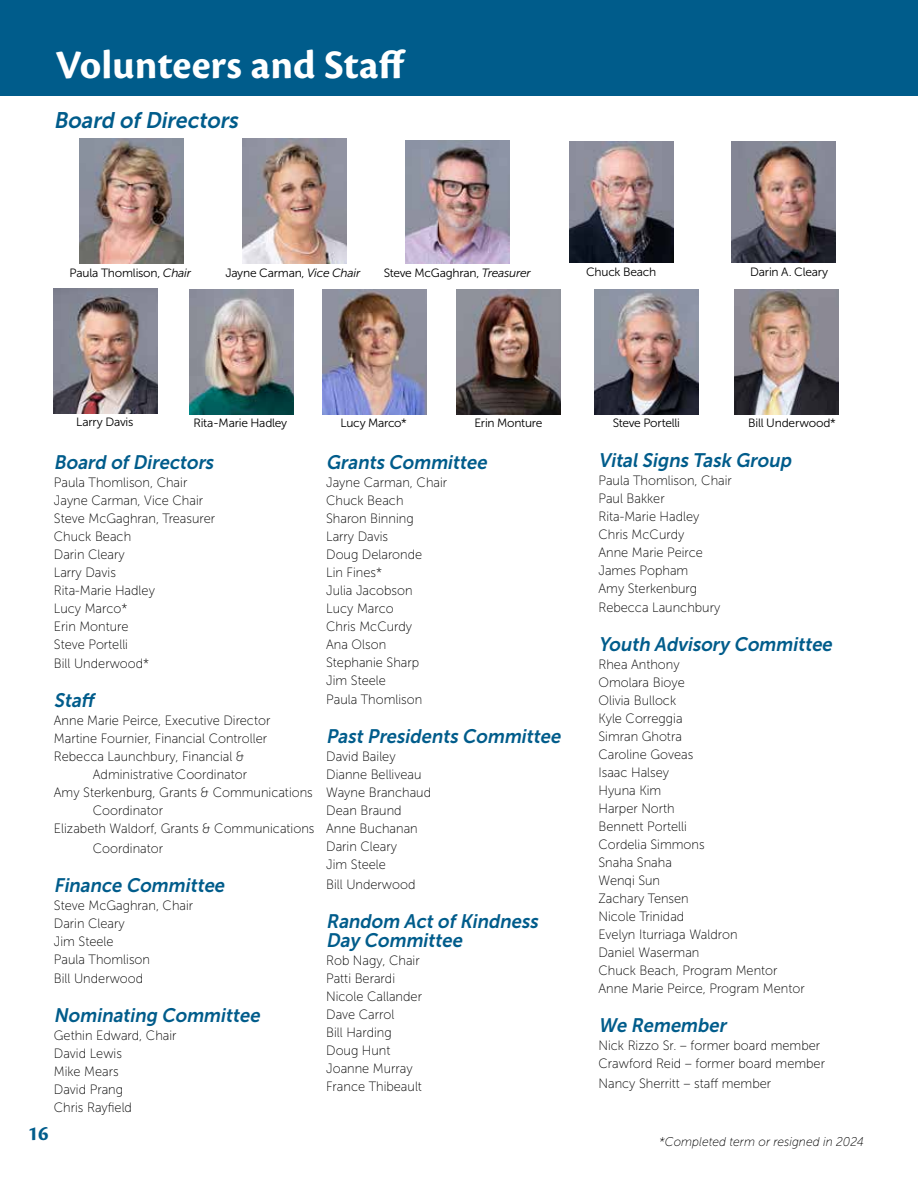
<style>
.page{position:relative;width:918px;height:1188px;background:#fff}
.page>*{position:absolute;margin:0;border:0;box-sizing:border-box;transform-origin:0 0}
.t1{font:700 42px "Cronos Pro";color:#fff}
.t2{font:italic 22.5px "Museo Sans 700";color:#005c8b;scale:.95 1}
.t3{font:700 21px "Cronos Pro";color:#005c8b}
.t4{font:italic 19.5px/19.5px "Museo Sans 700";color:#005c8b;scale:.95 1}
.t5{font:13.5px/18px "Museo Sans 100";color:#000;scale:.95 1}
.t6{font:italic 12.6px "Museo Sans 100";color:#000;scale:.95 1}
.t7{font:12px "Museo Sans 300";letter-spacing:-.02em;color:#000}
.s1{font-style:italic}
</style>
<div class="page">
<div style="left:0;top:0;width:918px;height:95px;background:#005c8b"></div>
<img style="left:79px;top:139px;width:104px;height:125px">
<img style="left:54px;top:289px;width:104px;height:124px">
<img style="left:242px;top:139px;width:104px;height:125px">
<img style="left:406px;top:141px;width:103px;height:123px">
<img style="left:594px;top:289px;width:104px;height:125px">
<img style="left:569px;top:142px;width:104px;height:121px">
<img style="left:732px;top:142px;width:104px;height:121px">
<img style="left:457px;top:289px;width:104px;height:125px">
<img style="left:190px;top:289px;width:104px;height:125px">
<img style="left:323px;top:289px;width:104px;height:125px">
<img style="left:734px;top:289px;width:104px;height:125px">
<h1 class="t1" style="left:55px;top:41px;width:352px">Volunteers and Staff</h1>
<h2 class="t2" style="left:54px;top:108px;width:200px">Board ofDirectors</h2>
<p class="t7" style="left:70px;top:266px;width:123px">Paula Thomlison, <span class="s1">Chair</span></p>
<p class="t7" style="left:225px;top:266px;width:136px">Jayne Carman, <span class="s1">Vice Chair</span></p>
<p class="t7" style="left:384px;top:266px;width:148px">Steve McGaghran, <span class="s1">Treasurer</span></p>
<p class="t7" style="left:586px;top:265px;width:72px">Chuck Beach</p>
<p class="t7" style="left:750px;top:265px;width:79px">Darin A. Cleary</p>
<p class="t7" style="left:76px;top:416px;width:59px">Larry Davis</p>
<p class="t7" style="left:194px;top:417px;width:95px">Rita-Marie Hadley</p>
<p class="t7" style="left:340px;top:417px;width:68px">Lucy Marco*</p>
<p class="t7" style="left:474px;top:417px;width:69px">Erin Monture</p>
<p class="t7" style="left:613px;top:417px;width:69px">Steve Portelli</p>
<p class="t7" style="left:748px;top:417px;width:89px">Bill Underwood*</p>
<h3 class="t4" style="left:54px;top:452px;width:173px">Board ofDirectors</h3>
<p class="t5" style="left:54px;top:473px;width:171px">Paula Thomlison, Chair<br>Jayne Carman, Vice Chair<br>Steve McGaghran, Treasurer<br>Chuck Beach<br>Darin Cleary<br>Larry Davis<br>Rita-Marie Hadley<br>Lucy Marco*<br>Erin Monture<br>Steve Portelli</p>
<p class="t5" style="left:54px;top:655px;width:102px">Bill Underwood*</p>
<h3 class="t4" style="left:54px;top:691px;width:48px">Staff</h3>
<p class="t5" style="left:54px;top:712px;width:229px">Anne Marie Peirce, Executive Director</p>
<p class="t5" style="left:54px;top:730px;width:226px">Martine Fournier, Financial Controller</p>
<p class="t5" style="left:54px;top:748px;width:202px">Rebecca Launchbury, Financial &amp;</p>
<p class="t5" style="left:93px;top:766px;width:164px">Administrative Coordinator</p>
<p class="t5" style="left:54px;top:784px;width:274px">Amy Sterkenburg, Grants &amp; Communications</p>
<p class="t5" style="left:93px;top:802px;width:75px">Coordinator</p>
<p class="t5" style="left:54px;top:820px;width:276px">Elizabeth Waldorf, Grants &amp; Communications</p>
<p class="t5" style="left:93px;top:839px;width:75px">Coordinator</p>
<h3 class="t4" style="left:54px;top:875px;width:185px">Finance Committee</h3>
<p class="t5" style="left:54px;top:896px;width:148px">Steve McGaghran, Chair<br>Darin Cleary<br>Jim Steele<br>Paula Thomlison</p>
<p class="t5" style="left:54px;top:970px;width:96px">Bill Underwood</p>
<h3 class="t4" style="left:54px;top:1006px;width:222px">Nominating Committee</h3>
<p class="t5" style="left:54px;top:1027px;width:131px">Gethin Edward, Chair<br>David Lewis<br>Mike Mears<br>David Prang<br>Chris Rayfield</p>
<h3 class="t4" style="left:326px;top:452px;width:175px">Grants Committee</h3>
<p class="t5" style="left:326px;top:473px;width:129px">Jayne Carman, Chair<br>Chuck Beach<br>Sharon Binning<br>Larry Davis<br>Doug Delaronde<br>Lin Fines*<br>Julia Jacobson<br>Lucy Marco<br>Chris McCurdy<br>Ana Olson<br>Stephanie Sharp<br>Jim Steele</p>
<p class="t5" style="left:326px;top:691px;width:103px">Paula Thomlison</p>
<h3 class="t4" style="left:326px;top:727px;width:252px">PastPresidents Committee</h3>
<p class="t5" style="left:326px;top:748px;width:112px">David Bailey<br>Dianne Belliveau<br>Wayne Branchaud<br>Dean Braund<br>Anne Buchanan<br>Darin Cleary<br>Jim Steele</p>
<p class="t5" style="left:326px;top:875px;width:96px">Bill Underwood</p>
<h3 class="t4" style="left:326px;top:911px;width:228px">Random ActofKindness<br>Day Committee</h3>
<p class="t5" style="left:326px;top:952px;width:102px">Rob Nagy, Chair<br>Patti Berardi<br>Nicole Callander<br>Dave Carrol<br>Bill Harding<br>Doug Hunt<br>Joanne Murray<br>France Thibeault</p>
<h3 class="t4" style="left:598px;top:450px;width:208px">VitalSigns Task Group</h3>
<p class="t5" style="left:598px;top:471px;width:142px">Paula Thomlison, Chair<br>Paul Bakker<br>Rita-Marie Hadley<br>Chris McCurdy<br>Anne Marie Peirce<br>James Popham<br>Amy Sterkenburg</p>
<p class="t5" style="left:598px;top:599px;width:130px">Rebecca Launchbury</p>
<h3 class="t4" style="left:598px;top:635px;width:251px">Youth Advisory Committee</h3>
<p class="t5" style="left:598px;top:656px;width:219px">Rhea Anthony<br>Omolara Bioye<br>Olivia Bullock<br>Kyle Correggia<br>Simran Ghotra<br>Caroline Goveas<br>Isaac Halsey<br>Hyuna Kim<br>Harper North<br>Bennett Portelli<br>Cordelia Simmons<br>Snaha Snaha<br>Wenqi Sun<br>Zachary Tensen<br>Nicole Trinidad<br>Evelyn Iturriaga Waldron<br>Daniel Waserman<br>Chuck Beach, Program Mentor<br>Anne Marie Peirce, Program Mentor</p>
<h3 class="t4" style="left:598px;top:1016px;width:140px">We Remember</h3>
<p class="t5" style="left:598px;top:1037px;width:240px">Nick Rizzo Sr. – former board member<br>Crawford Reid – former board member</p>
<p class="t5" style="left:598px;top:1074px;width:183px">Nancy Sherritt – staff member</p>
<h3 class="t3" style="left:28px;top:1121px;width:22px">16</h3>
<p class="t6" style="left:659px;top:1135px;width:217px">*Completed term or resigned in 2024</p>
</div>
